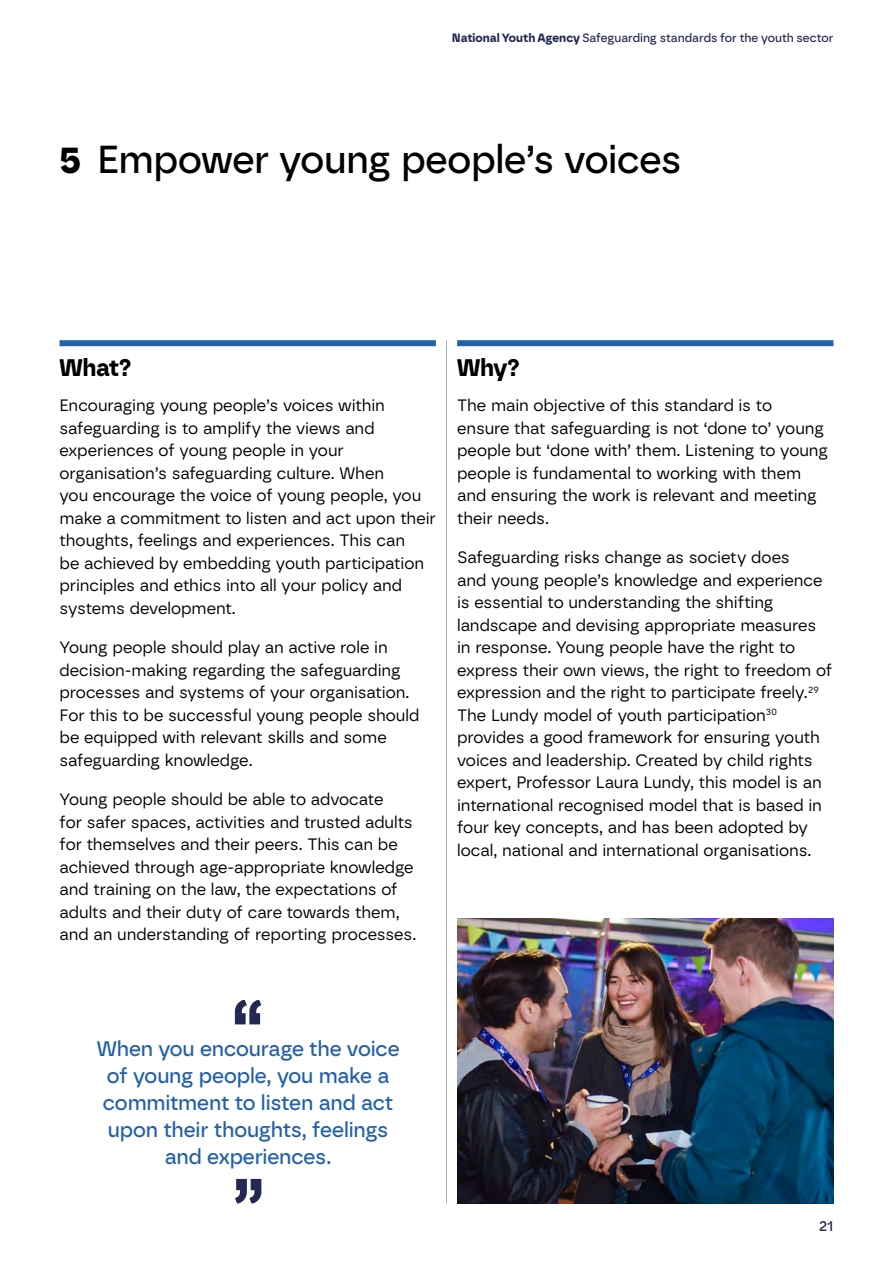
<style>
.page{position:relative;width:893px;height:1263px;background:#fff}
.page>*{position:absolute;margin:0;border:0;box-sizing:border-box;transform-origin:0 0}
.H2_heading_26_30pt{font:500 39px "Borna";letter-spacing:-.01em;color:#000}
.H3_subheading_16_18p{font:700 24px "Borna";letter-spacing:-.02em;color:#000}
.Quote_14_18pt{font:500 21px/27px "Borna";letter-spacing:-.01em;color:#2260ab;text-align:center}
.Body_copy_11_15pt{font:16.5px/22.5px "Borna";letter-spacing:-.005em;color:#000}
.t1{font:500 15px "Borna";color:#232952}
.t2{font:500 12px "Borna";letter-spacing:-.005em;color:#232952}
.s1{font-weight:700}
</style>
<div class="page">
<div style="left:457px;top:340px;width:376px;height:6px;background:#2260ab"></div>
<div style="left:60px;top:340px;width:376px;height:6px;background:#2260ab"></div>
<svg style="left:235px;top:1000px;width:26px;height:24px"></svg>
<svg style="left:235px;top:1179px;width:26px;height:24px"></svg>
<hr style="left:446px;top:340px;width:1px;height:863px;background:#b3b2b2">
<img style="left:457px;top:918px;width:376px;height:285px">
<p class="t2" style="left:452px;top:31px;width:383px"><span class="s1">National Youth Agency</span> Safeguarding standards for the youth sector</p>
<p class="H2_heading_26_30pt" style="left:60px;top:136px;width:623px"><span class="s1">5</span> Empower young people’s voices</p>
<p class="H3_subheading_16_18p" style="left:60px;top:353px;width:73px">What?</p>
<p class="Body_copy_11_15pt" style="left:60px;top:394px;width:378px">Encouraging young people’s voices within safeguarding is to amplify the views and experiences of young people in your organisation’s safeguarding culture. When<br>you encourage the voice of young people, you make a commitment to listen and act upon their thoughts, feelings and experiences. This can<br>be achieved by embedding youth participation principles and ethics into all your policy and systems development.</p>
<p class="Body_copy_11_15pt" style="left:60px;top:636px;width:361px">Young people should play an active role in decision-making regarding the safeguarding processes and systems of your organisation.<br>For this to be successful young people should be equipped with relevant skills and some safeguarding knowledge.</p>
<p class="Body_copy_11_15pt" style="left:60px;top:788px;width:358px">Young people should be able to advocate<br>for safer spaces, activities and trusted adults for themselves and their peers. This can be achieved through age-appropriate knowledge and training on the law, the expectations of adults and their duty of care towards them, and an understanding of reporting processes.</p>
<p class="H3_subheading_16_18p" style="left:457px;top:353px;width:64px">Why?</p>
<p class="Body_copy_11_15pt" style="left:457px;top:394px;width:373px">The main objective of this standard is to ensure that safeguarding is not ‘done to’ young people but ‘done with’ them. Listening to young people is fundamental to working with them and ensuring the work is relevant and meeting their needs.</p>
<p class="Body_copy_11_15pt" style="left:457px;top:546px;width:377px">Safeguarding risks change as society does<br>and young people’s knowledge and experience is essential to understanding the shifting landscape and devising appropriate measures in response. Young people have the right to express their own views, the right to freedom of expression and the right to participate freely.<sup>29<br></sup>The Lundy model of youth participation<sup>30 </sup>provides a good framework for ensuring youth voices and leadership. Created by child rights expert, Professor Laura Lundy, this model is an international recognised model that is based in four key concepts, and has been adopted by local, national and international organisations.</p>
<p class="Quote_14_18pt" style="left:97px;top:1035px;width:304px">When you encourage the voice of young people, you make a commitment to listen and act upon their thoughts, feelings and experiences.</p>
<p class="t1" style="left:819px;top:1217px;width:16px">21</p>
</div>
